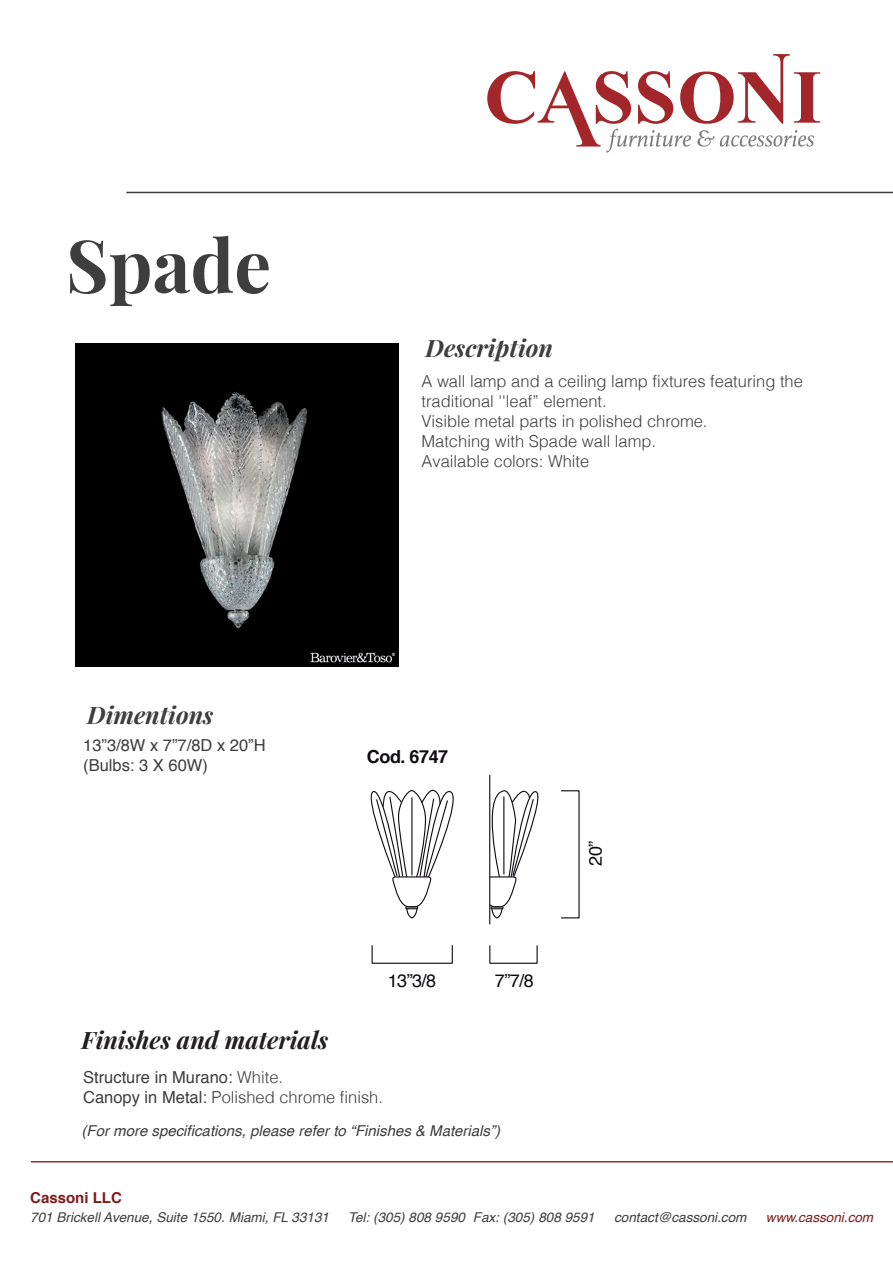
<style>
.page{position:relative;width:893px;height:1263px;background:#fff}
.page>*{position:absolute;margin:0;border:0;box-sizing:border-box;transform-origin:0 0}
.t1{font:700 73.2px "Playfair Display";color:#3e3e3f}
.t2{font:italic 700 24px "Playfair Display";color:#3e3e3f}
.t3{font:italic 700 24px "Playfair Display";color:#231f20}
.t4{font:18px "Helvetica";color:#0f0b11}
.t5{font:700 18px "Helvetica";letter-spacing:-.025em;color:#0f0b11}
.t6{font:300 16.5px/19.8px "Helvetica";color:#3e3e3f}
.t7{font:16.5px/19.8px "Helvetica";color:#3e3e3f}
.t8{font:italic 15px "Helvetica";color:#3e3e3f}
.t9{font:700 15px "Helvetica";color:#801d1a}
.t10{font:italic 13.5px "Helvetica";color:#3e3e3f}
.t11{font:italic 13.5px "Helvetica";color:#801d1a}
.s1{font-weight:300}
</style>
<div class="page">
<hr style="left:31px;top:1161px;width:862px;height:1px;background:#a3272a">
<hr style="left:126px;top:192px;width:767px;height:1px;background:#3e3e3f">
<svg style="left:487px;top:54px;width:333px;height:99px"></svg>
<div style="left:372px;top:945px;width:81px;height:19px;border:1px solid #0f0b11"></div>
<div style="left:489px;top:945px;width:49px;height:19px;border:1px solid #0f0b11"></div>
<svg style="left:370px;top:789px;width:84px;height:130px"></svg>
<svg style="left:490px;top:788px;width:49px;height:131px"></svg>
<hr style="left:489px;top:775px;width:1px;height:149px;background:#0f0b11">
<img style="left:76px;top:344px;width:322px;height:322px">
<h1 class="t1" style="left:66px;top:219px;width:207px">Spade</h1>
<h2 class="t2" style="left:87px;top:698px;width:128px">Dimentions</h2>
<p class="t7" style="left:83px;top:736px;width:184px">13”3/8W x 7”7/8D x 20”H (Bulbs: 3 X 60W)</p>
<h2 class="t2" style="left:426px;top:332px;width:129px">Description</h2>
<p class="t6" style="left:421px;top:370px;width:383px">A wall lamp and a ceiling lamp fixtures featuring the traditional ''leaf” element.<br>Visible metal parts in polished chrome.<br>Matching with Spade wall lamp.<br>Available colors: White</p>
<p class="t5" style="left:367px;top:742px;width:83px">Cod. 6747</p>
<p class="t4" style="left:388px;top:967px;width:50px">13”3/8</p>
<p class="t4" style="left:495px;top:967px;width:40px">7”7/8</p>
<p class="t4" style="left:582px;top:866px;width:26px;rotate:-90deg">20”</p>
<h2 class="t3" style="left:82px;top:1023px;width:248px">Finishes and materials</h2>
<p class="t7" style="left:83px;top:1068px;width:301px">Structure in Murano: <span class="s1">White.<br></span>Canopy in Metal: <span class="s1">Polished chrome finish.</span></p>
<p class="t8" style="left:82px;top:1118px;width:420px">(For more specifications, please refer to “Finishes &amp; Materials”)</p>
<p class="t9" style="left:30px;top:1185px;width:93px">Cassoni LLC</p>
<p class="t10" style="left:30px;top:1207px;width:300px">701 Brickell Avenue, Suite 1550. Miami, FL 33131</p>
<p class="t10" style="left:348px;top:1207px;width:248px">Tel: (305) 808 9590 Fax: (305) 808 9591</p>
<p class="t10" style="left:614px;top:1207px;width:134px">contact@cassoni.com</p>
<p class="t11" style="left:766px;top:1207px;width:109px">www.cassoni.com</p>
</div>
